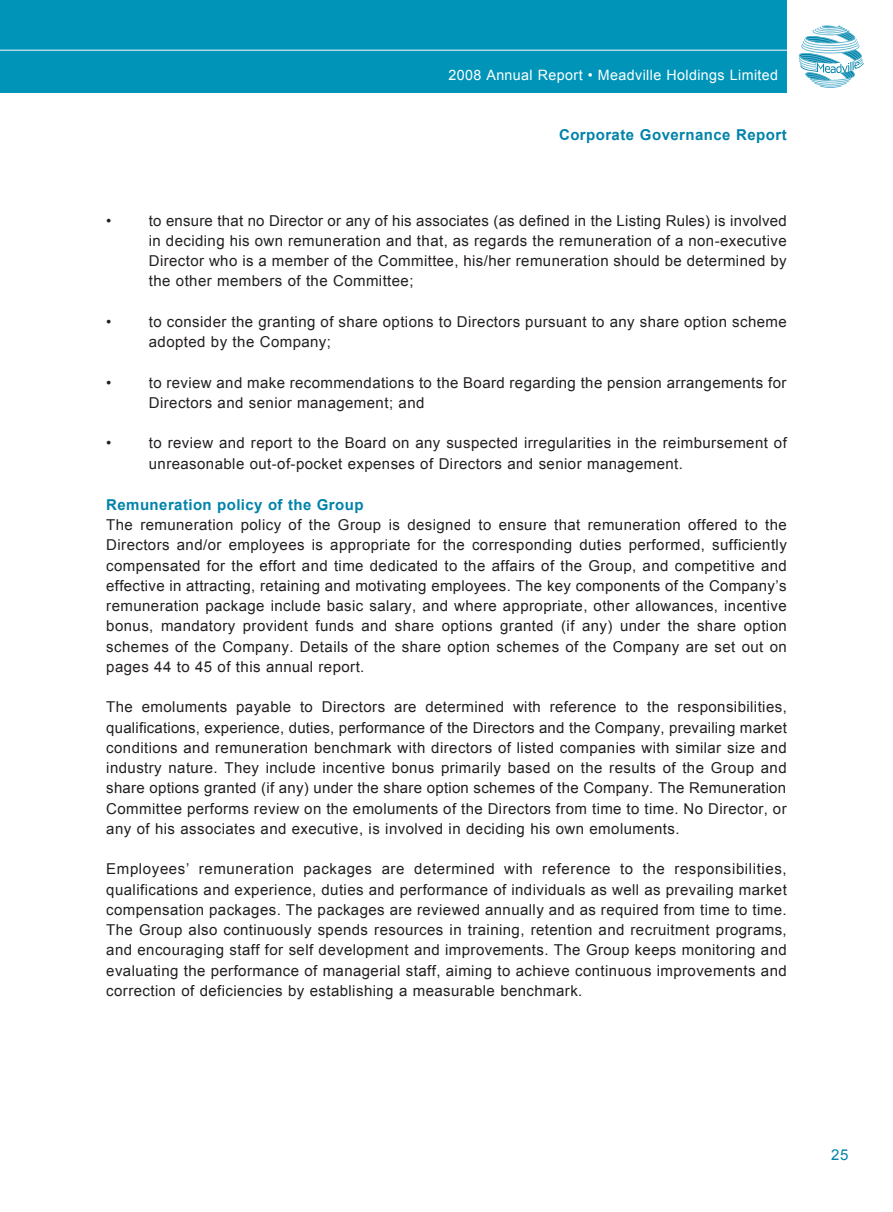
<style>
.page{position:relative;width:893px;height:1212px;background:#fff}
.page>*{position:absolute;margin:0;border:0;box-sizing:border-box;transform-origin:0 0}
._00_E_Body_Text{font:15px/20.2px "Arial";letter-spacing:.03em;color:#231f20;text-align:justify}
._02_E_Subheading_Bod{font:700 15px "Arial";letter-spacing:.03em;color:#0083a9}
.t1{font:15px "Arial";color:#0083a9}
.t2{font:14.25px "Arial";letter-spacing:.03em;color:#fff}
</style>
<div class="page">
<div style="left:0;top:0;width:893px;height:93px;background:#0095b8"></div>
<hr style="left:0;top:50px;width:830px;height:1px;background:#fff">
<div style="left:787px;top:0;width:106px;height:93px;background:#fff"></div>
<svg style="left:799px;top:25px;width:65px;height:63px"></svg>
<p class="t2" style="left:448px;top:66px;width:331px">2008 Annual Report • Meadville Holdings Limited</p>
<p class="_02_E_Subheading_Bod" style="left:559px;top:125px;width:229px">Corporate Governance Report</p>
<p class="_00_E_Body_Text" style="left:106px;top:210px;width:7px">•</p>
<p class="_00_E_Body_Text" style="left:149px;top:210px;width:639px">to ensure that no Director or any of his associates (as defined in the Listing Rules) is involved in deciding his own remuneration and that, as regards the remuneration of a non-executive Director who is a member of the Committee, his/her remuneration should be determined by the other members of the Committee;</p>
<p class="_00_E_Body_Text" style="left:106px;top:311px;width:7px">•</p>
<p class="_00_E_Body_Text" style="left:149px;top:311px;width:639px">to consider the granting of share options to Directors pursuant to any share option scheme adopted by the Company;</p>
<p class="_00_E_Body_Text" style="left:106px;top:372px;width:7px">•</p>
<p class="_00_E_Body_Text" style="left:149px;top:372px;width:639px">to review and make recommendations to the Board regarding the pension arrangements for<br>Directors and senior management; and</p>
<p class="_00_E_Body_Text" style="left:106px;top:433px;width:7px">•</p>
<p class="_00_E_Body_Text" style="left:149px;top:433px;width:639px">to review and report to the Board on any suspected irregularities in the reimbursement of unreasonable out-of-pocket expenses of Directors and senior management.</p>
<p class="_02_E_Subheading_Bod" style="left:106px;top:495px;width:259px">Remuneration policy of the Group</p>
<p class="_00_E_Body_Text" style="left:106px;top:515px;width:682px">The remuneration policy of the Group is designed to ensure that remuneration offered to the Directors and/or employees is appropriate for the corresponding duties performed, sufficiently compensated for the effort and time dedicated to the affairs of the Group, and competitive and effective in attracting, retaining and motivating employees. The key components of the Company’s remuneration package include basic salary, and where appropriate, other allowances, incentive bonus, mandatory provident funds and share options granted (if any) under the share option schemes of the Company. Details of the share option schemes of the Company are set out on pages 44 to 45 of this annual report.</p>
<p class="_00_E_Body_Text" style="left:106px;top:697px;width:682px">The emoluments payable to Directors are determined with reference to the responsibilities, qualifications, experience, duties, performance of the Directors and the Company, prevailing market conditions and remuneration benchmark with directors of listed companies with similar size and industry nature. They include incentive bonus primarily based on the results of the Group and share options granted (if any) under the share option schemes of the Company. The Remuneration Committee performs review on the emoluments of the Directors from time to time. No Director, or any of his associates and executive, is involved in deciding his own emoluments.</p>
<p class="_00_E_Body_Text" style="left:106px;top:859px;width:682px">Employees’ remuneration packages are determined with reference to the responsibilities, qualifications and experience, duties and performance of individuals as well as prevailing market compensation packages. The packages are reviewed annually and as required from time to time.<br>The Group also continuously spends resources in training, retention and recruitment programs, and encouraging staff for self development and improvements. The Group keeps monitoring and evaluating the performance of managerial staff, aiming to achieve continuous improvements and correction of deficiencies by establishing a measurable benchmark.</p>
<p class="t1" style="left:831px;top:1145px;width:19px">25</p>
</div>
